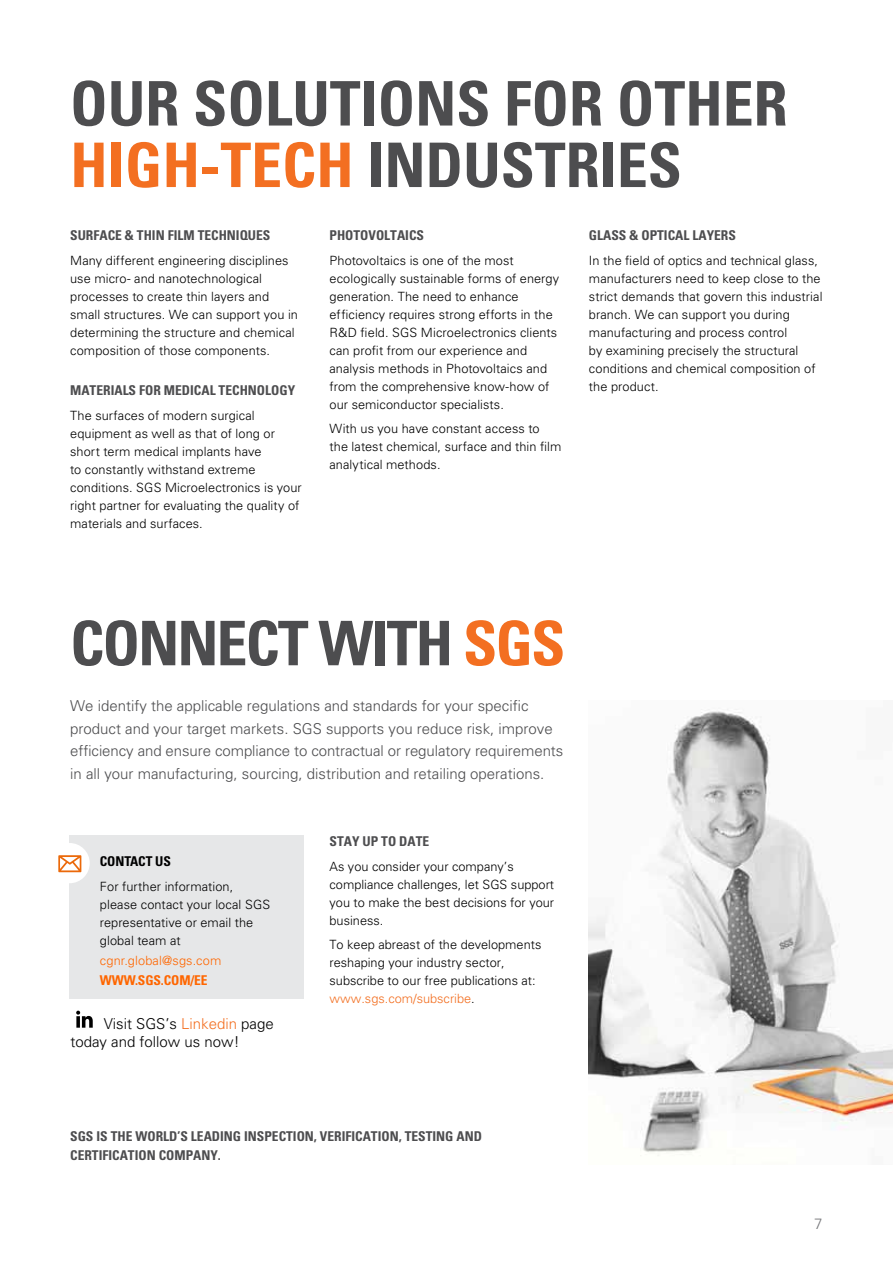
<style>
.page{position:relative;width:893px;height:1263px;background:#fff}
.page>*{position:absolute;margin:0;border:0;box-sizing:border-box;transform-origin:0 0}
.t1{font:700 condensed 61.5px/61.5px "Univers LT Std";color:#4d4d4f}
.t2{font:700 condensed 61.5px "Univers LT Std";letter-spacing:-.03em;color:#4d4d4f}
.t3{font:300 15px/22.5px "Univers LT Std";color:#4d4d4f}
.t4{font:300 15px/18px "Univers LT Std";color:#000}
.t5{font:300 15px "Univers LT Std";color:#77787b}
.t6{font:700 condensed 13.5px/19.5px "Univers LT Std";color:#4d4d4f}
.t7{font:700 condensed 13.5px "Univers LT Std";color:#f60}
.t8{font:700 condensed 13.5px "Univers LT Std";letter-spacing:-.01em;color:#000}
.t9{font:300 12.75px/18px "Univers LT Std";letter-spacing:.005em;color:#000}
.t10{font:300 12.75px "Univers LT Std";letter-spacing:.01em;color:#f60}
.s1{color:#f36f21}
</style>
<div class="page">
<img style="left:589px;top:709px;width:304px;height:447px">
<div style="left:70px;top:836px;width:234px;height:163px;background:#e6e7e8"></div>
<svg style="left:76px;top:1011px;width:17px;height:17px"></svg>
<div style="left:49px;top:843px;width:41px;height:40px;background:#fff;border-radius:50%"></div>
<svg style="left:58px;top:855px;width:23px;height:17px"></svg>
<h1 class="t1" style="left:70px;top:73px;width:719px">OUR SOLUTIONS FOR OTHER<br><span class="s1">HIGH-TECH</span> INDUSTRIES</h1>
<p class="t6" style="left:70px;top:226px;width:75px">SUR FACE &amp; THIN</p>
<p class="t6" style="left:168px;top:226px;width:104px">FILM TECHNIQUES</p>
<p class="t9" style="left:70px;top:252px;width:229px">Many different engineering disciplines use micro- and nanotechnological processes to create thin layers and small structures. We can support you in determining the structure and chemical composition of those components.</p>
<p class="t6" style="left:70px;top:380px;width:27px">MATERI</p>
<p class="t6" style="left:114px;top:380px;width:113px">ALS FOR MEDICAL TECHNOLOGY</p>
<p class="t9" style="left:70px;top:406px;width:233px">The surfaces of modern surgical equipment as well as that of long or short term medical implants have<br>to constantly withstand extreme conditions. SGS Microelectronics is your right partner for evaluating the quality of materials and surfaces.</p>
<p class="t6" style="left:330px;top:226px;width:96px">PHOTOVOLTAICS</p>
<p class="t9" style="left:330px;top:252px;width:231px">Photovoltaics is one of the most ecologically sustainable forms of energy generation. The need to enhance efficiency requires strong efforts in the R&amp;D field. SGS Microelectronics clients can profit from our experience and analysis methods in Photovoltaics and from the comprehensive know-how of our semiconductor specialists.</p>
<p class="t9" style="left:330px;top:420px;width:233px">With us you have constant access to<br>the latest chemical, surface and thin film analytical methods.</p>
<p class="t6" style="left:589px;top:226px;width:61px">GLASS &amp; OPTIC</p>
<p class="t6" style="left:675px;top:226px;width:40px">AL LAYERS</p>
<p class="t9" style="left:589px;top:252px;width:235px">In the field of optics and technical glass, manufacturers need to keep close to the strict demands that govern this industrial branch. We can support you during manufacturing and process control<br>by examining precisely the structural conditions and chemical composition of the product.</p>
<h1 class="t2" style="left:70px;top:606px;width:427px">CONNECT WITH <span class="s1">SGS</span></h1>
<p class="t3" style="left:70px;top:695px;width:495px">We identify the applicable regulations and standards for your specific product and your target markets. SGS supports you reduce risk, improve efficiency and ensure compliance to contractual or regulatory requirements in all your manufacturing, sourcing, distribution and retailing operations.</p>
<p class="t8" style="left:100px;top:853px;width:72px">CONTACT US</p>
<p class="t9" style="left:100px;top:877px;width:172px">For further information, please contact your local SGS representative or email the global team at</p>
<p class="t10" style="left:100px;top:952px;width:123px">cgnr.global@sgs.com</p>
<p class="t7" style="left:100px;top:972px;width:74px">WWW.SGS .COM</p>
<p class="t7" style="left:190px;top:972px;width:11px">/EE</p>
<p class="t4" style="left:70px;top:1014px;width:205px;text-indent:33px">Visit SGS’s <span class="s1">Linkedin</span> page today and follow us now!</p>
<p class="t6" style="left:330px;top:832px;width:101px">STAY UP TO DATE</p>
<p class="t9" style="left:330px;top:858px;width:226px">As you consider your company’s compliance challenges, let SGS support you to make the best decisions for your business.</p>
<p class="t9" style="left:330px;top:936px;width:213px">To keep abreast of the developments reshaping your industry sector, subscribe to our free publications at: <span class="s1">www.sgs.com/subscribe</span>.</p>
<p class="t6" style="left:70px;top:1126px;width:9px">SGS</p>
<p class="t6" style="left:70px;top:1126px;width:412px;text-indent:26px">IS THE WORLD’S LEADING INSPECTION, VERIFICATION, TESTING AND<br>CERTIFICATION COMPANY.</p>
<p class="t5" style="left:814px;top:1215px;width:10px">7</p>
</div>
